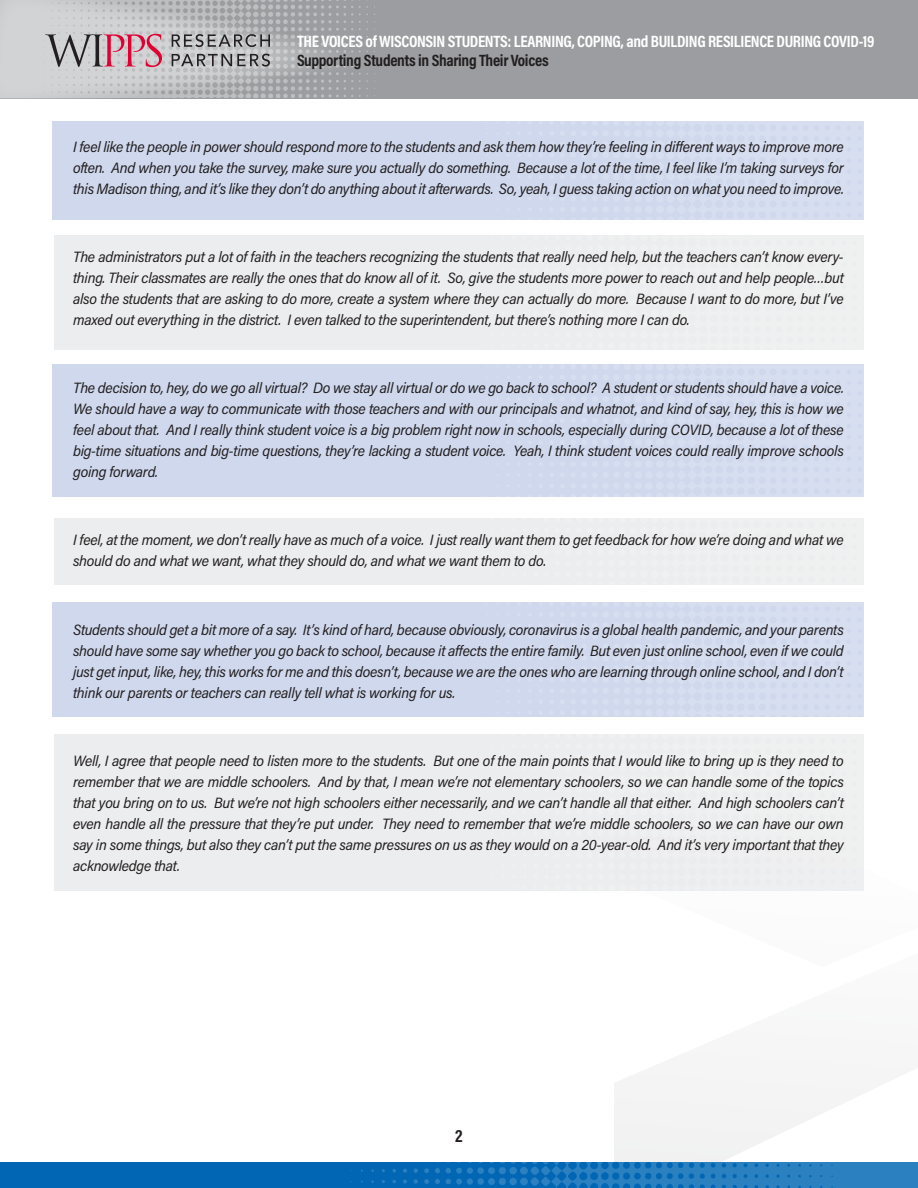
<style>
.page{position:relative;width:918px;height:1188px;background:#fff}
.page>*{position:absolute;margin:0;border:0;box-sizing:border-box;transform-origin:0 0}
.t1{font:700 18px "Acumin Pro Cond";color:#231f20}
.t2{font:700 16.5px "Acumin Pro Cond";letter-spacing:-.02em;color:#fff}
.t3{font:700 16.5px "Acumin Pro Cond";letter-spacing:-.02em;color:#231f20}
.t4{font:italic 15px/21px "Acumin Pro Semi Cond";letter-spacing:-.02em;color:#231f20;text-align:justify}
</style>
<div class="page">
<svg style="left:614px;top:1074px;width:253px;height:88px;fill:#f4f4f5"></svg>
<div style="left:0;top:0;width:918px;height:98px;background:#9b9da0"></div>
<svg style="left:0;top:0;width:373px;height:99px"></svg>
<div style="left:0;top:1162px;width:918px;height:26px;background:#0167b4"></div>
<img style="left:350px;top:1162px;width:568px;height:26px">
<div style="left:54px;top:236px;width:810px;height:114px;background:#e6e7e9"></div>
<div style="left:54px;top:518px;width:810px;height:67px;background:#e6e7e9"></div>
<div style="left:54px;top:734px;width:810px;height:157px;background:#e6e7e9"></div>
<div style="left:53px;top:121px;width:811px;height:99px;background:#cfd8ed"></div>
<div style="left:53px;top:365px;width:811px;height:132px;background:#cfd8ed"></div>
<div style="left:53px;top:602px;width:811px;height:115px;background:#cfd8ed"></div>
<p class="t2" style="left:297px;top:30px;width:579px">THE VOICES of WISCONSIN STUDENTS: LEARNING, COPING, and BUILDING RESILIENCE DURING COVID-19</p>
<p class="t3" style="left:297px;top:50px;width:253px">Supporting Students in Sharing Their Voices</p>
<p class="t4" style="left:73px;top:135px;width:772px">I feel like the people in power should respond more to the students and ask them how they’re feeling in different ways to improve more often. And when you take the survey, make sure you actually do something. Because a lot of the time, I feel like I’m taking surveys for this Madison thing, and it’s like they don’t do anything about it afterwards. So, yeah, I guess taking action on what you need to improve.</p>
<p class="t4" style="left:73px;top:246px;width:772px">The administrators put a lot of faith in the teachers recognizing the students that really need help, but the teachers can’t know every&shy;thing. Their classmates are really the ones that do know all of it. So, give the students more power to reach out and help people…but also the students that are asking to do more, create a system where they can actually do more. Because I want to do more, but I’ve maxed out everything in the district. I even talked to the superintendent, but there’s nothing more I can do.</p>
<p class="t4" style="left:73px;top:377px;width:772px">The decision to, hey, do we go all virtual? Do we stay all virtual or do we go back to school? A student or students should have a voice.<br>We should have a way to communicate with those teachers and with our principals and whatnot, and kind of say, hey, this is how we feel about that. And I really think student voice is a big problem right now in schools, especially during COVID, because a lot of these big-time situations and big-time questions, they’re lacking a student voice. Yeah, I think student voices could really improve schools going forward.</p>
<p class="t4" style="left:73px;top:529px;width:772px">I feel, at the moment, we don’t really have as much of a voice. I just really want them to get feedback for how we’re doing and what we should do and what we want, what they should do, and what we want them to do.</p>
<p class="t4" style="left:73px;top:618px;width:772px">Students should get a bit more of a say. It’s kind of hard, because obviously, coronavirus is a global health pandemic, and your parents should have some say whether you go back to school, because it affects the entire family. But even just online school, even if we could just get input, like, hey, this works for me and this doesn’t, because we are the ones who are learning through online school, and I don’t think our parents or teachers can really tell what is working for us.</p>
<p class="t4" style="left:73px;top:750px;width:772px">Well, I agree that people need to listen more to the students. But one of the main points that I would like to bring up is they need to remember that we are middle schoolers. And by that, I mean we’re not elementary schoolers, so we can handle some of the topics that you bring on to us. But we’re not high schoolers either necessarily, and we can’t handle all that either. And high schoolers can’t even handle all the pressure that they’re put under. They need to remember that we’re middle schoolers, so we can have our own say in some things, but also they can’t put the same pressures on us as they would on a 20-year-old. And it’s very important that they acknowledge that.</p>
<p class="t1" style="left:455px;top:1124px;width:9px">2</p>
</div>
